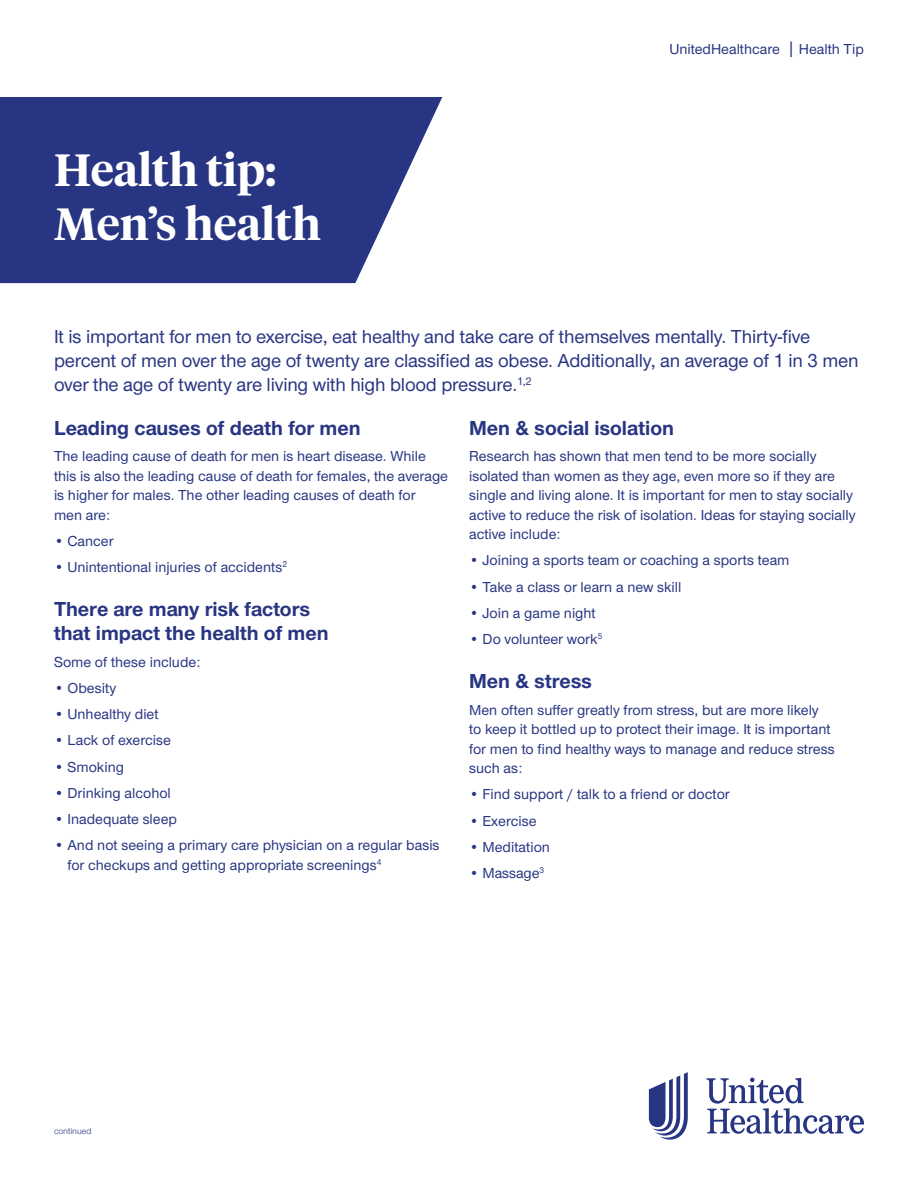
<style>
.page{position:relative;width:918px;height:1188px;background:#fff}
.page>*{position:absolute;margin:0;border:0;box-sizing:border-box;transform-origin:0 0}
.t1{font:600 45px/54px "UHC Serif Headline";color:#fff}
.t2{font:700 21px/24px "UHC Sans";color:#283582}
.t3{font:500 19.5px/24px "UHC Sans";letter-spacing:-.01em;color:#283582}
.t4{font:500 18.75px "UHC Sans";color:#283582;scale:.8 1}
.t5{font:500 15px/19.5px "UHC Sans";color:#283582}
.t6{font:9px "UHC Sans";color:#283582}
</style>
<div class="page">
<svg style="left:0;top:97px;width:442px;height:186px;background:#3c488e"></svg>
<svg style="left:649px;top:1072px;width:39px;height:68px"></svg>
<svg style="left:706px;top:1078px;width:158px;height:56px"></svg>
<h1 class="t1" style="left:54px;top:141px;width:268px">Health tip:<br>Men’s health</h1>
<p class="t5" style="left:669px;top:39px;width:112px">UnitedHealthcare</p>
<p class="t4" style="left:788px;top:35px;width:11px">|</p>
<p class="t5" style="left:799px;top:39px;width:67px">Health Tip</p>
<p class="t3" style="left:54px;top:324px;width:806px">It is important for men to exercise, eat healthy and take care of themselves mentally. Thirty-five percent of men over the age of twenty are classified as obese. Additionally, an average of 1 in 3 men over the age of twenty are living with high blood pressure.<sup>1,2</sup></p>
<h2 class="t2" style="left:54px;top:415px;width:308px">Leading causes of death for men</h2>
<p class="t5" style="left:54px;top:446px;width:396px">The leading cause of death for men is heart disease. While this is also the leading cause of death for females, the average is higher for males. The other leading causes of death for<br>men are:</p>
<p class="t5" style="left:54px;top:530px;width:61px">• Cancer</p>
<p class="t5" style="left:54px;top:557px;width:235px">• Unintentional injuries of accidents<sup>2</sup></p>
<h2 class="t2" style="left:54px;top:597px;width:276px">There are many risk factors that impact the health of men</h2>
<p class="t5" style="left:54px;top:651px;width:148px">Some of these include:</p>
<p class="t5" style="left:54px;top:677px;width:64px">• Obesity</p>
<p class="t5" style="left:54px;top:704px;width:106px">• Unhealthy diet</p>
<p class="t5" style="left:54px;top:730px;width:118px">• Lack of exercise</p>
<p class="t5" style="left:54px;top:756px;width:71px">• Smoking</p>
<p class="t5" style="left:54px;top:782px;width:118px">• Drinking alcohol</p>
<p class="t5" style="left:54px;top:809px;width:125px">• Inadequate sleep</p>
<p class="t5" style="left:68px;top:835px;width:374px;text-indent:-14px">• And not seeing a primary care physician on a regular basis for checkups and getting appropriate screenings<sup>4</sup></p>
<h2 class="t2" style="left:469px;top:415px;width:206px">Men &amp; social isolation</h2>
<p class="t5" style="left:469px;top:446px;width:388px">Research has shown that men tend to be more socially isolated than women as they age, even more so if they are single and living alone. It is important for men to stay socially active to reduce the risk of isolation. Ideas for staying socially active include:</p>
<p class="t5" style="left:469px;top:550px;width:322px">• Joining a sports team or coaching a sports team</p>
<p class="t5" style="left:469px;top:576px;width:214px">• Take a class or learn a new skill</p>
<p class="t5" style="left:469px;top:602px;width:128px">• Join a game night</p>
<p class="t5" style="left:469px;top:629px;width:135px">• Do volunteer work<sup>5</sup></p>
<h2 class="t2" style="left:469px;top:669px;width:124px">Men &amp; stress</h2>
<p class="t5" style="left:469px;top:699px;width:367px">Men often suffer greatly from stress, but are more likely<br>to keep it bottled up to protect their image. It is important for men to find healthy ways to manage and reduce stress such as:</p>
<p class="t5" style="left:469px;top:784px;width:262px">• Find support / talk to a friend or doctor</p>
<p class="t5" style="left:469px;top:810px;width:69px">• Exercise</p>
<p class="t5" style="left:469px;top:837px;width:82px">• Meditation</p>
<p class="t5" style="left:469px;top:863px;width:77px">• Massage<sup>3</sup></p>
<p class="t6" style="left:54px;top:1125px;width:39px">continued</p>
</div>
